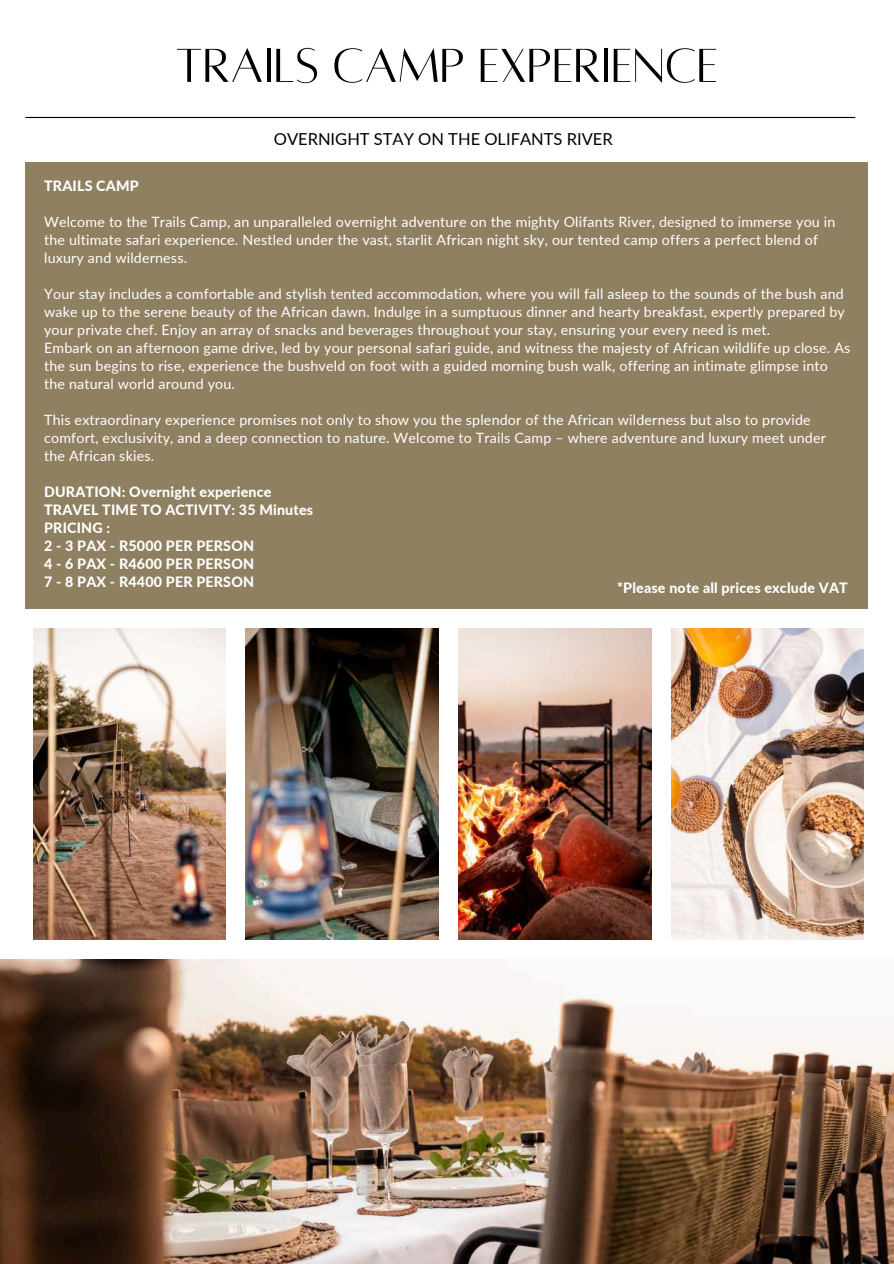
<style>
.page{position:relative;width:894px;height:1264px;background:#fff}
.page>*{position:absolute;margin:0;border:0;box-sizing:border-box;transform-origin:0 0}
.t1{font:52.5px "Alta regular";color:#000}
.t2{font:16.5px "Lato";color:#000}
.t3{font:14.25px/18px "Lato";letter-spacing:.015em;color:#fff}
.t4{font:800 14.25px/18px "Lato";letter-spacing:.015em;color:#fff}
</style>
<div class="page">
<div style="left:25px;top:163px;width:842px;height:446px;background:#8f8061"></div>
<hr style="left:25px;top:117px;width:830px;height:1px;background:#000">
<img style="left:246px;top:628px;width:192px;height:311px">
<img style="left:458px;top:628px;width:193px;height:311px">
<img style="left:671px;top:628px;width:192px;height:311px">
<img style="left:33px;top:628px;width:193px;height:311px">
<img style="left:0;top:959px;width:892px;height:304px">
<h1 class="t1" style="left:175px;top:40px;width:544px">TRAILS CAMP EXPERIENCE</h1>
<p class="t2" style="left:274px;top:129px;width:340px">OVERNIGHT STAY ON THE OLIFANTS RIVER</p>
<p class="t4" style="left:44px;top:176px;width:96px">TRAILS CAMP</p>
<p class="t3" style="left:44px;top:212px;width:792px">Welcome to the Trails Camp, an unparalleled overnight adventure on the mighty Olifants River, designed to immerse you in the ultimate safari experience. Nestled under the vast, starlit African night sky, our tented camp offers a perfect blend of luxury and wilderness.</p>
<p class="t3" style="left:44px;top:284px;width:807px">Your stay includes a comfortable and stylish tented accommodation, where you will fall asleep to the sounds of the bush and wake up to the serene beauty of the African dawn. Indulge in a sumptuous dinner and hearty breakfast, expertly prepared by your private chef. Enjoy an array of snacks and beverages throughout your stay, ensuring your every need is met.<br>Embark on an afternoon game drive, led by your personal safari guide, and witness the majesty of African wildlife up close. As the sun begins to rise, experience the bushveld on foot with a guided morning bush walk, offering an intimate glimpse into the natural world around you.</p>
<p class="t3" style="left:44px;top:410px;width:783px">This extraordinary experience promises not only to show you the splendor of the African wilderness but also to provide comfort, exclusivity, and a deep connection to nature. Welcome to Trails Camp – where adventure and luxury meet under the African skies.</p>
<p class="t4" style="left:44px;top:482px;width:270px">DURATION: Overnight experience<br>TRAVEL TIME TO ACTIVITY: 35 Minutes<br>PRICING :<br>2 - 3 PAX - R5000 PER PERSON<br>4 - 6 PAX - R4600 PER PERSON<br>7 - 8 PAX - R4400 PER PERSON</p>
<p class="t4" style="left:616px;top:578px;width:232px">*Please note all prices exclude VAT</p>
</div>
